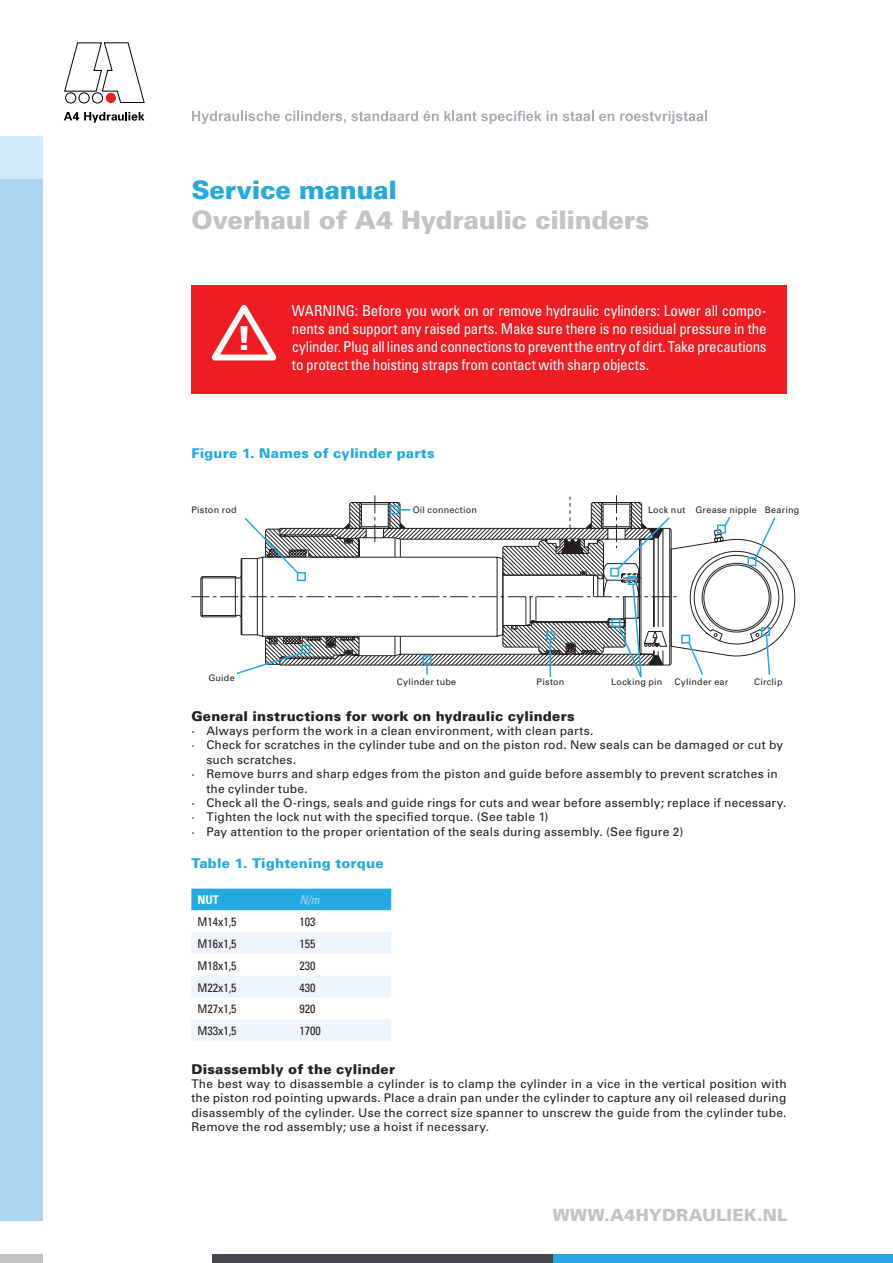
<style>
.page{position:relative;width:893px;height:1263px;background:#fff}
.page>*{position:absolute;margin:0;border:0;box-sizing:border-box;transform-origin:0 0}
.t1{font:900 33px "Univers";color:#fff}
.t2{font:900 25.5px "Univers";letter-spacing:-.01em;color:#c1c2c3}
.t3{font:900 25.5px "Univers";letter-spacing:-.01em;color:#24aae1}
.t4{font:900 16.8px "Univers";letter-spacing:.01em;color:#c1c2c3}
.t5{font:condensed 15px/18px "Univers";letter-spacing:-.01em;color:#fff;text-align:justify}
.t6{font:900 13.5px "Univers";letter-spacing:.015em;color:#231f20}
.t7{font:900 13.5px "Univers";letter-spacing:.015em;color:#24aae1}
.t8{font:12px/14.4px "Univers";letter-spacing:.02em;color:#231f20;text-align:justify}
.t9{font:condensed 12px "Univers";color:#231f20}
.t10{font:700 condensed 12px "Univers";color:#fff}
.t11{font:italic condensed 12px "Univers";color:#acd3f0}
.t12{font:9px "Univers";letter-spacing:.025em;color:#231f20}
</style>
<div class="page">
<div style="left:0;top:136px;width:43px;height:43px;background:#cfedfb"></div>
<div style="left:0;top:1254px;width:43px;height:9px;background:#c1c2c3"></div>
<div style="left:553px;top:1254px;width:340px;height:9px;background:#24aae1"></div>
<div style="left:213px;top:1254px;width:340px;height:9px;background:#41474b"></div>
<div style="left:0;top:179px;width:43px;height:1041px;background:#acd3f0"></div>
<div style="left:191px;top:285px;width:596px;height:108px;background:#ee1d23"></div>
<svg style="left:211px;top:305px;width:66px;height:56px"></svg>
<svg style="left:191px;top:495px;width:604px;height:183px"></svg>
<svg style="left:191px;top:889px;width:200px;height:152px"></svg>
<div style="left:297px;top:572px;width:9px;height:9px;border:2px solid #24aae1"></div>
<div style="left:390px;top:505px;width:9px;height:9px;border:2px solid #24aae1"></div>
<div style="left:422px;top:655px;width:10px;height:9px;border:2px solid #24aae1"></div>
<div style="left:611px;top:618px;width:9px;height:9px;border:2px solid #24aae1"></div>
<div style="left:628px;top:576px;width:9px;height:9px;border:2px solid #24aae1"></div>
<div style="left:546px;top:631px;width:9px;height:9px;border:2px solid #24aae1"></div>
<div style="left:610px;top:568px;width:9px;height:9px;border:2px solid #24aae1"></div>
<div style="left:717px;top:524px;width:9px;height:10px;border:2px solid #24aae1"></div>
<div style="left:747px;top:557px;width:9px;height:9px;border:2px solid #24aae1"></div>
<div style="left:681px;top:635px;width:9px;height:9px;border:2px solid #24aae1"></div>
<div style="left:761px;top:627px;width:9px;height:9px;border:2px solid #24aae1"></div>
<div style="left:301px;top:645px;width:9px;height:9px;border:2px solid #24aae1"></div>
<svg style="left:64px;top:112px;width:80px;height:11px"></svg>
<svg style="left:64px;top:42px;width:81px;height:61px"></svg>
<div style="left:92px;top:93px;width:11px;height:10px;background:#fff;border-radius:50%"></div>
<div style="left:92px;top:92px;width:11px;height:12px;border:1px solid #000;border-radius:50%"></div>
<div style="left:79px;top:93px;width:10px;height:10px;background:#fff;border-radius:50%"></div>
<div style="left:79px;top:92px;width:11px;height:12px;border:1px solid #000;border-radius:50%"></div>
<div style="left:66px;top:93px;width:10px;height:10px;background:#fff;border-radius:50%"></div>
<div style="left:65px;top:92px;width:11px;height:12px;border:1px solid #000;border-radius:50%"></div>
<svg style="left:192px;top:111px;width:349px;height:13px"></svg>
<svg style="left:547px;top:111px;width:10px;height:10px"></svg>
<svg style="left:563px;top:111px;width:51px;height:10px"></svg>
<svg style="left:620px;top:111px;width:87px;height:13px"></svg>
<h2 class="t3" style="left:191px;top:174px;width:207px">Service manual</h2>
<h2 class="t2" style="left:191px;top:204px;width:459px">Overhaul of A4 Hydraulic cilinders</h2>
<h1 class="t1" style="left:237px;top:318px;width:16px">!</h1>
<p class="t5" style="left:292px;top:301px;width:476px">WARNING: Before you work on or remove hydraulic cylinders: Lower all compo&shy;nents and support any raised parts. Make sure there is no residual pressure in the cylinder. Plug all lines and connections to prevent the entry of dirt. Take precautions to protect the hoisting straps from contact with sharp objects.</p>
<p class="t7" style="left:191px;top:445px;width:245px">Figure 1. Names of cylinder parts</p>
<p class="t12" style="left:191px;top:504px;width:47px">Piston rod</p>
<p class="t12" style="left:413px;top:504px;width:66px">Oil connection</p>
<p class="t12" style="left:648px;top:504px;width:153px">Lock nut Grease nipple Bearing</p>
<p class="t12" style="left:208px;top:672px;width:28px">Guide</p>
<p class="t12" style="left:397px;top:677px;width:61px">Cylinder tube</p>
<p class="t12" style="left:537px;top:677px;width:29px">Piston</p>
<p class="t12" style="left:611px;top:677px;width:53px">Locking pin</p>
<p class="t12" style="left:674px;top:677px;width:55px">Cylinder ear</p>
<p class="t12" style="left:754px;top:677px;width:30px">Circlip</p>
<p class="t6" style="left:191px;top:707px;width:385px">General instructions for work on hydraulic cylinders</p>
<p class="t8" style="left:191px;top:723px;width:404px">· Always perform the work in a clean environment, with clean parts.</p>
<p class="t8" style="left:191px;top:738px;width:593px">· Check for scratches in the cylinder tube and on the piston rod. New seals can be damaged or cut by</p>
<p class="t8" style="left:206px;top:752px;width:91px">such scratches.</p>
<p class="t8" style="left:191px;top:767px;width:588px">· Remove burrs and sharp edges from the piston and guide before assembly to prevent scratches in</p>
<p class="t8" style="left:206px;top:781px;width:103px">the cylinder tube.</p>
<p class="t8" style="left:191px;top:795px;width:597px">· Check all the O-rings, seals and guide rings for cuts and wear before assembly; replace if necessary.</p>
<p class="t8" style="left:191px;top:810px;width:359px">· Tighten the lock nut with the specified torque. (See table 1)</p>
<p class="t8" style="left:191px;top:824px;width:494px">· Pay attention to the proper orientation of the seals during assembly. (See figure 2)</p>
<p class="t7" style="left:191px;top:855px;width:194px">Table 1. Tightening torque</p>
<p class="t10" style="left:197px;top:892px;width:23px">NUT</p>
<p class="t11" style="left:299px;top:892px;width:22px">N/m</p>
<p class="t9" style="left:197px;top:914px;width:41px">M14x1,5</p>
<p class="t9" style="left:299px;top:914px;width:17px">103</p>
<p class="t9" style="left:197px;top:936px;width:41px">M16x1,5</p>
<p class="t9" style="left:299px;top:936px;width:17px">155</p>
<p class="t9" style="left:197px;top:958px;width:41px">M18x1,5</p>
<p class="t9" style="left:299px;top:958px;width:17px">230</p>
<p class="t9" style="left:197px;top:980px;width:41px">M22x1,5</p>
<p class="t9" style="left:299px;top:980px;width:17px">430</p>
<p class="t9" style="left:197px;top:1001px;width:41px">M27x1,5</p>
<p class="t9" style="left:299px;top:1001px;width:17px">920</p>
<p class="t9" style="left:197px;top:1023px;width:41px">M33x1,5</p>
<p class="t9" style="left:299px;top:1023px;width:23px">1700</p>
<p class="t6" style="left:191px;top:1060px;width:205px">Disassembly of the cylinder</p>
<p class="t8" style="left:191px;top:1076px;width:597px">The best way to disassemble a cylinder is to clamp the cylinder in a vice in the vertical position with the piston rod pointing upwards. Place a drain pan under the cylinder to capture any oil released during disassembly of the cylinder. Use the correct size spanner to unscrew the guide from the cylinder tube.<br>Remove the rod assembly; use a hoist if necessary.</p>
<h3 class="t4" style="left:553px;top:1204px;width:236px">WWW.A4HYDRAULIEK.NL</h3>
</div>
